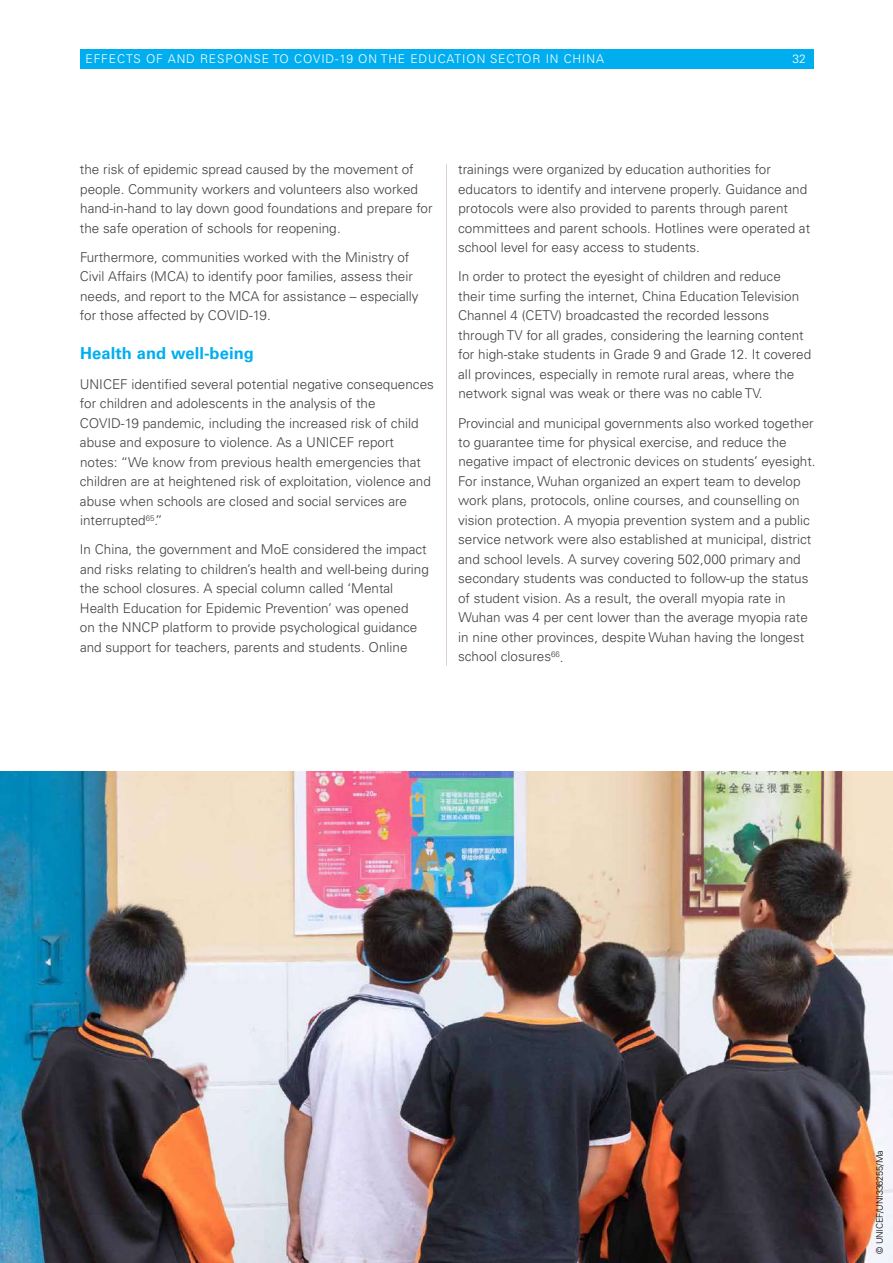
<style>
.page{position:relative;width:893px;height:1263px;background:#fff}
.page>*{position:absolute;margin:0;border:0;box-sizing:border-box;transform-origin:0 0}
.t1{font:700 16.5px "Univers LT Pro 65";letter-spacing:.005em;color:#00aeef}
.t2{font:300 13.5px/19.5px "Univers LT Pro 45";color:#414042}
.t3{font:300 12px "Univers LT Pro 45";letter-spacing:.075em;color:#fff}
.t4{font:300 9px "Univers LT Pro 45";letter-spacing:-.01em;color:#000}
</style>
<div class="page">
<div style="left:80px;top:49px;width:733px;height:20px;background:#00aeef"></div>
<hr style="left:446px;top:164px;width:1px;height:501px;background:#dad2cb">
<img style="left:0;top:771px;width:893px;height:492px">
<p class="t3" style="left:86px;top:51px;width:520px">EFFECTS OF AND RESPONSE TO COVID-19 ON THE EDUCATION SECTOR IN CHINA</p>
<p class="t3" style="left:793px;top:51px;width:15px">32</p>
<p class="t2" style="left:80px;top:159px;width:354px">the risk of epidemic spread caused by the movement of people. Community workers and volunteers also worked hand-in-hand to lay down good foundations and prepare for the safe operation of schools for reopening.</p>
<p class="t2" style="left:80px;top:247px;width:340px">Furthermore, communities worked with the Ministry of Civil Affairs (MCA) to identify poor families, assess their needs, and report to the MCA for assistance – especially for those affected by COVID-19.</p>
<p class="t1" style="left:80px;top:344px;width:175px">Health and well-being</p>
<p class="t2" style="left:80px;top:374px;width:356px">UNICEF identified several potential negative consequences for children and adolescents in the analysis of the COVID-19 pandemic, including the increased risk of child abuse and exposure to violence. As a UNICEF report notes: “We know from previous health emergencies that children are at heightened risk of exploitation, violence and abuse when schools are closed and social services are interrupted<sup>65</sup>.”</p>
<p class="t2" style="left:80px;top:540px;width:351px">In China, the government and MoE considered the impact and risks relating to children’s health and well-being during the school closures. A special column called ‘Mental Health Education for Epidemic Prevention’ was opened<br>on the NNCP platform to provide psychological guidance and support for teachers, parents and students. Online</p>
<p class="t2" style="left:458px;top:159px;width:354px">trainings were organized by education authorities for educators to identify and intervene properly. Guidance and protocols were also provided to parents through parent committees and parent schools. Hotlines were operated at school level for easy access to students.</p>
<p class="t2" style="left:458px;top:267px;width:355px">In order to protect the eyesight of children and reduce their time surfing the internet, China Education Television Channel 4 (CETV) broadcasted the recorded lessons through TV for all grades, considering the learning content for high-stake students in Grade 9 and Grade 12. It covered all provinces, especially in remote rural areas, where the network signal was weak or there was no cable TV.</p>
<p class="t2" style="left:458px;top:413px;width:359px">Provincial and municipal governments also worked together to guarantee time for physical exercise, and reduce the negative impact of electronic devices on students’ eyesight.<br>For instance, Wuhan organized an expert team to develop work plans, protocols, online courses, and counselling on vision protection. A myopia prevention system and a public service network were also established at municipal, district and school levels. A survey covering 502,000 primary and secondary students was conducted to follow-up the status of student vision. As a result, the overall myopia rate in Wuhan was 4 per cent lower than the average myopia rate in nine other provinces, despite Wuhan having the longest school closures<sup>66</sup>.</p>
<p class="t4" style="left:874px;top:1254px;width:105px;rotate:-90deg">© UNICEF/UNI336255/Ma</p>
</div>
